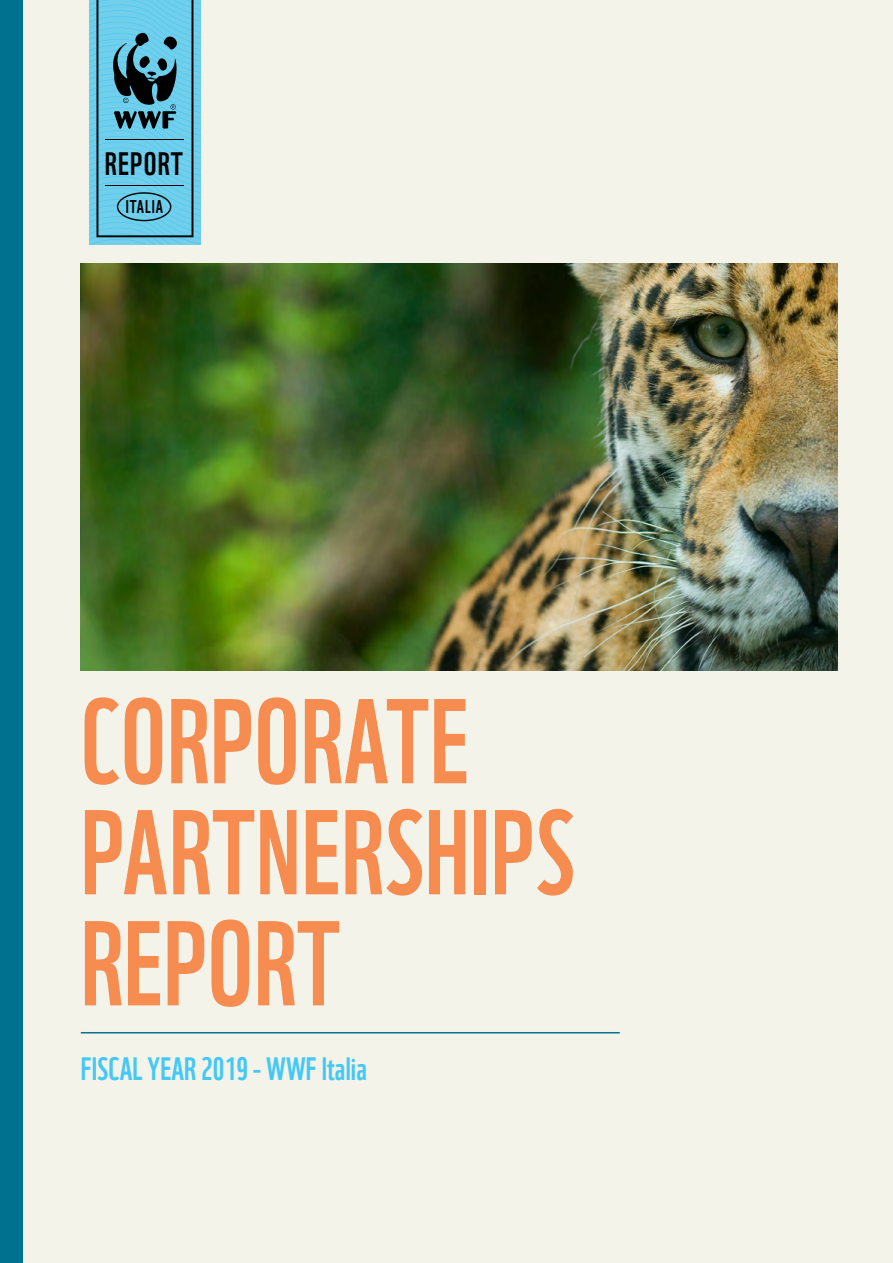
<style>
.page{position:relative;width:893px;height:1263px;background:#f4f3ea}
.page>*{position:absolute;margin:0;border:0;box-sizing:border-box;transform-origin:0 0}
.t1{font:117px/111px "WWF";letter-spacing:.01em;color:#f68c50;scale:.95 1}
.t2{font:31.5px "WWF";letter-spacing:.005em;color:#44c8f5}
.t3{font:31.5px "WWF";letter-spacing:.04em;color:#000}
.t4{font:18px "WWF";letter-spacing:.05em;color:#000}
</style>
<div class="page">
<img style="left:81px;top:264px;width:756px;height:406px">
<hr style="left:81px;top:1032px;width:539px;height:1px;background:#00728f">
<div style="left:0;top:0;width:23px;height:1263px;background:#00728f"></div>
<svg style="left:89px;top:0;width:112px;height:244px;background:#5cafc8"></svg>
<div style="left:117px;top:192px;width:54px;height:29px;border:1px solid #000;border-radius:50%"></div>
<p class="t3" style="left:105px;top:139px;width:80px">REPORT</p>
<p class="t4" style="left:126px;top:193px;width:39px">ITALIA</p>
<p class="t1" style="left:81px;top:674px;width:521px">CORPORATE<br>PARTNERSHIPS<br>REPORT</p>
<p class="t2" style="left:81px;top:1044px;width:288px">FISCAL YEAR 2019 - WWF Italia</p>
</div>
